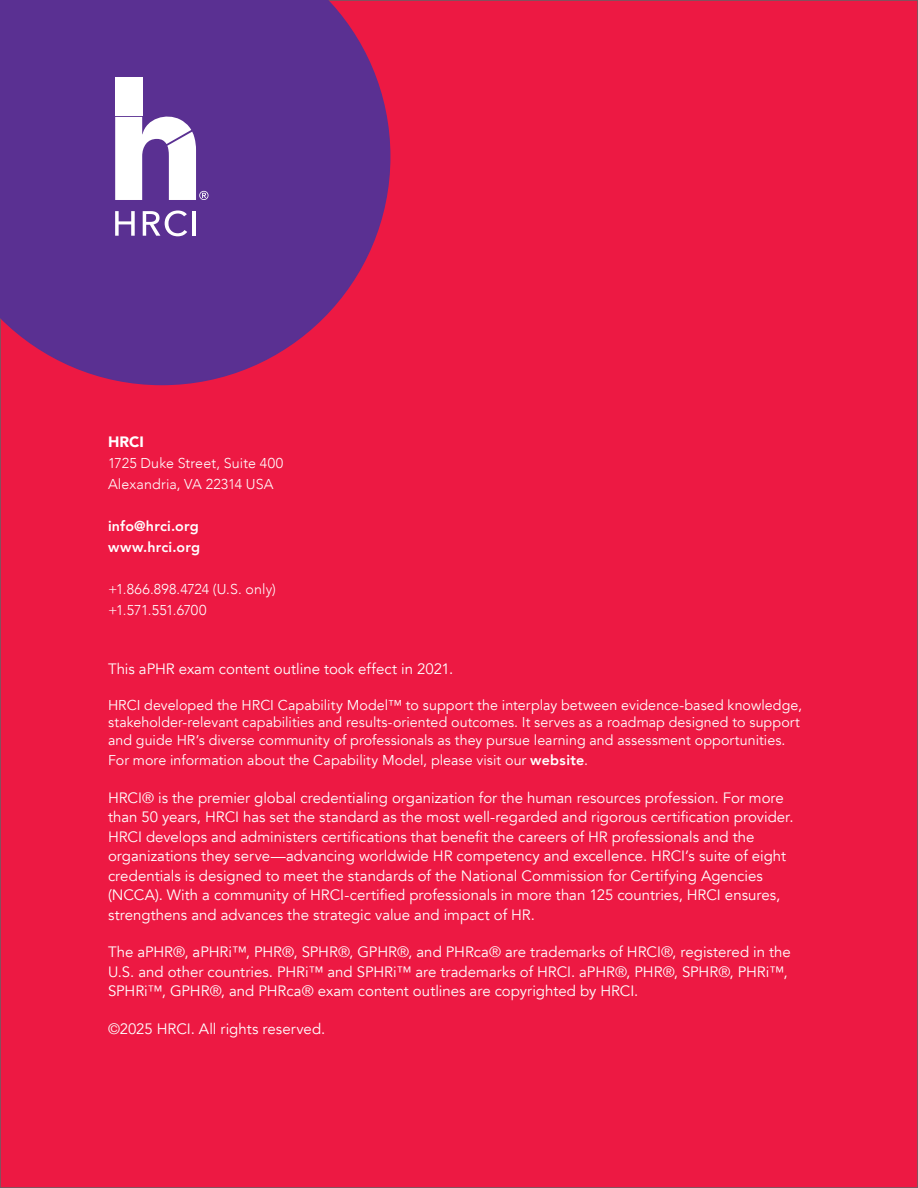
<style>
.page{position:relative;width:918px;height:1188px;background:#fff}
.page>*{position:absolute;margin:0;border:0;box-sizing:border-box;transform-origin:0 0}
.t1{font:15px/19.5px "Avenir";color:#fff}
.t2{font:900 15px "Avenir";color:#fff}
.t3{font:14.25px/18px "Avenir";letter-spacing:.005em;color:#fff}
.t4{font:300 14.25px/21px "Avenir";letter-spacing:.01em;color:#fff}
.t5{font:800 14.25px/21px "Avenir";letter-spacing:.015em;color:#fff}
.s1{font-weight:800}
</style>
<div class="page">
<div style="left:0;top:0;width:918px;height:1188px;background:#ed1943;border:2px solid #636366"></div>
<svg style="left:0;top:0;width:390px;height:385px;background:#6b2d88"></svg>
<svg style="left:115px;top:211px;width:20px;height:25px"></svg>
<svg style="left:143px;top:210px;width:44px;height:26px"></svg>
<hr style="left:193px;top:211px;width:3px;height:25px;background:#fff">
<div style="left:115px;top:77px;width:27px;height:38px;background:#fff"></div>
<svg style="left:115px;top:112px;width:93px;height:88px;background:#beadd4"></svg>
<p class="t2" style="left:108px;top:429px;width:38px">HRCI</p>
<p class="t4" style="left:108px;top:453px;width:177px">1725 Duke Street, Suite 400<br>Alexandria, VA 22314 USA</p>
<p class="t5" style="left:108px;top:516px;width:94px">info@hrci.org www.hrci.org</p>
<p class="t4" style="left:108px;top:579px;width:170px">+1.866.898.4724 (U.S. only) +1.571.551.6700</p>
<p class="t1" style="left:108px;top:659px;width:347px">This aPHR exam content outline took effect in 2021.</p>
<p class="t3" style="left:108px;top:696px;width:696px">HRCI developed the HRCI Capability Model™ to support the interplay between evidence-based knowledge, stakeholder-relevant capabilities and results-oriented outcomes. It serves as a roadmap designed to support and guide HR’s diverse community of professionals as they pursue learning and assessment opportunities.</p>
<p class="t3" style="left:108px;top:751px;width:482px">For more information about the Capability Model, please visit our <span class="s1">website</span>.</p>
<p class="t1" style="left:108px;top:788px;width:687px">HRCI® is the premier global credentialing organization for the human resources profession. For more than 50 years, HRCI has set the standard as the most well-regarded and rigorous certification provider.<br>HRCI develops and administers certifications that benefit the careers of HR professionals and the organizations they serve—advancing worldwide HR competency and excellence. HRCI’s suite of eight credentials is designed to meet the standards of the National Commission for Certifying Agencies (NCCA). With a community of HRCI-certified professionals in more than 125 countries, HRCI ensures, strengthens and advances the strategic value and impact of HR.</p>
<p class="t1" style="left:108px;top:942px;width:684px">The aPHR®, aPHRi™, PHR®, SPHR®, GPHR®, and PHRca® are trademarks of HRCI®, registered in the<br>U.S. and other countries. PHRi™ and SPHRi™ are trademarks of HRCI. aPHR®, PHR®, SPHR®, PHRi™,<br>SPHRi™, GPHR®, and PHRca® exam content outlines are copyrighted by HRCI.</p>
<p class="t1" style="left:108px;top:1019px;width:219px">©2025 HRCI. All rights reserved.</p>
</div>
